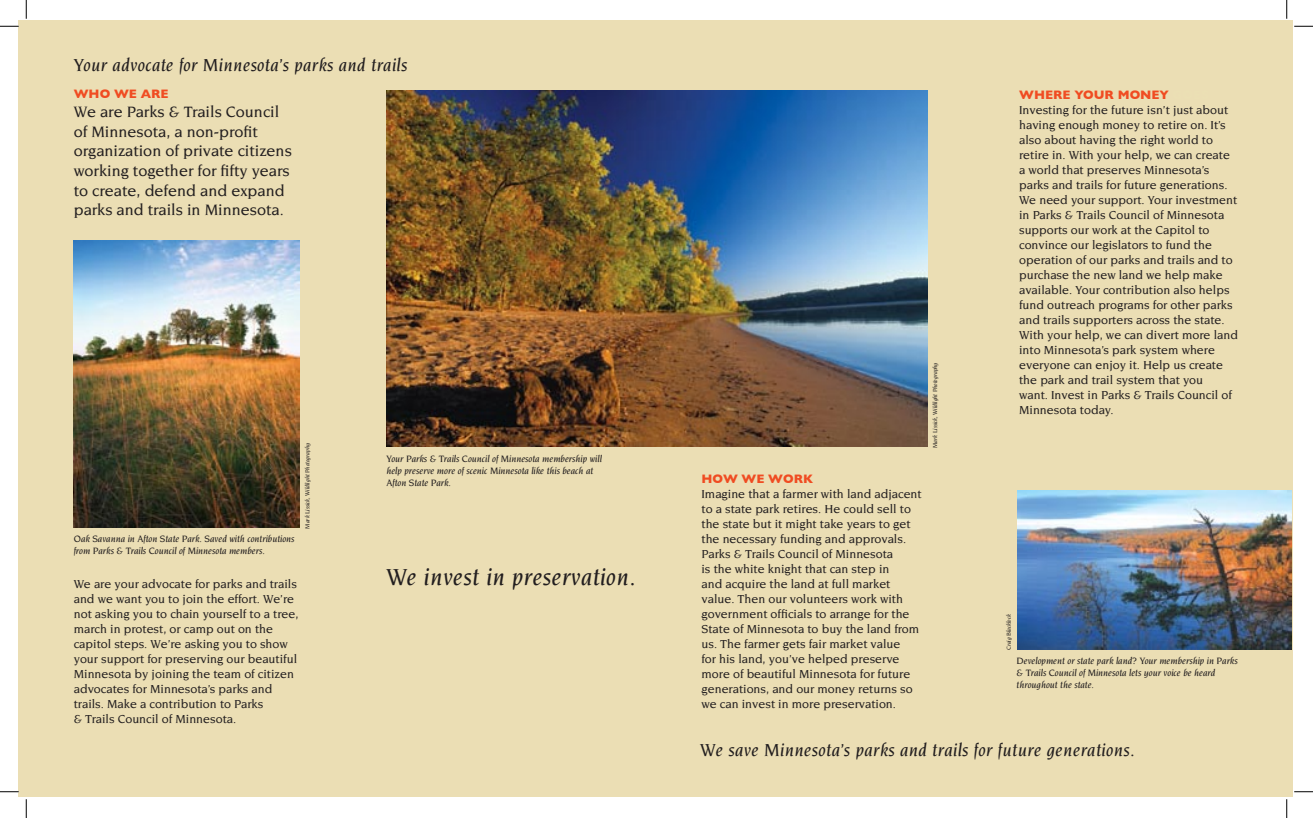
<style>
.page{position:relative;width:1313px;height:818px;background:#fff}
.page>*{position:absolute;margin:0;border:0;box-sizing:border-box;transform-origin:0 0}
.t1{font:italic 500 25px "Novarese";letter-spacing:.02em;color:#221e1f}
.t2{font:italic 500 18.75px "Novarese";letter-spacing:.02em;color:#221e1f}
.t3{font:500 16.25px/19.5px "Novarese";color:#221e1f}
.t4{font:500 12.5px/15px "Novarese";color:#221e1f}
.t5{font:700 12.5px "Gill Sans";color:#f04c22}
.t6{font:italic 500 10px/12px "Novarese";color:#221e1f}
.t7{font:italic 500 6.25px "Novarese";color:#221e1f}
.s1{color:#ebe0b4}
</style>
<div class="page">
<div style="left:19px;top:20px;width:1273px;height:776px;background:#ebdeb4"></div>
<img style="left:74px;top:240px;width:225px;height:288px">
<img style="left:386px;top:90px;width:541px;height:357px">
<img style="left:1017px;top:491px;width:274px;height:158px">
<svg style="left:0;top:25px;width:19px;height:2px"></svg>
<svg style="left:1294px;top:25px;width:18px;height:2px"></svg>
<svg style="left:0;top:790px;width:19px;height:2px"></svg>
<svg style="left:1294px;top:791px;width:18px;height:1px"></svg>
<svg style="left:25px;top:0;width:2px;height:19px"></svg>
<svg style="left:25px;top:799px;width:2px;height:19px"></svg>
<svg style="left:1286px;top:0;width:1px;height:19px"></svg>
<svg style="left:1286px;top:799px;width:1px;height:19px"></svg>
<p class="t2" style="left:74px;top:55px;width:335px">Your advocate for Minnesota’s parks and trails</p>
<p class="t5" style="left:74px;top:86px;width:96px">WHO WE ARE</p>
<p class="t3" style="left:74px;top:102px;width:220px">We are Parks &amp; Trails Council of Minnesota, a non-profit organization of private citizens working together for fifty years to create, defend and expand parks and trails in Minnesota.</p>
<p class="t6" style="left:74px;top:532px;width:222px">Oak Savanna in Afton State Park. Saved with contributions from Parks &amp; Trails Council of Minnesota members.</p>
<p class="t7" style="left:304px;top:528px;width:87px;rotate:-90deg">Mark Lissick, Wildlight Photography</p>
<p class="t4" style="left:74px;top:576px;width:226px">We are your advocate for parks and trails and we want you to join the effort. We’re not asking you to chain yourself to a tree, march in protest, or camp out on the capitol steps. We’re asking you to show your support for preserving our beautiful Minnesota by joining the team of citizen advocates for Minnesota’s parks and trails. Make a contribution to Parks<br>&amp; Trails Council of Minnesota.</p>
<p class="t6" style="left:386px;top:453px;width:217px">Your Parks &amp; Trails Council of Minnesota membership will help preserve more of scenic Minnesota like this beach at<br>Afton State Park.</p>
<p class="t1" style="left:386px;top:563px;width:251px">We invest in preservation.</p>
<p class="t5" style="left:701px;top:471px;width:113px">HOW WE WORK</p>
<p class="t4" style="left:701px;top:486px;width:222px">Imagine that a farmer with land adjacent to a state park retires. He could sell to the state but it might take years to get the necessary funding and approvals.<br>Parks &amp; Trails Council of Minnesota<br>is the white knight that can step in<br>and acquire the land at full market value. Then our volunteers work with government officials to arrange for the State of Minnesota to buy the land from us. The farmer gets fair market value<br>for his land, you’ve helped preserve more of beautiful Minnesota for future generations, and our money returns so we can invest in more preservation.</p>
<p class="t7" style="left:931px;top:448px;width:87px;rotate:-90deg">Mark Lissick, Wildlight Photography</p>
<p class="t5" style="left:1019px;top:87px;width:191px">WHERE YOUR MONEY <span class="s1">GOES</span></p>
<p class="t4" style="left:1019px;top:102px;width:220px">Investing for the future isn’t just about having enough money to retire on. It’s also about having the right world to retire in. With your help, we can create a world that preserves Minnesota’s parks and trails for future generations.<br>We need your support. Your investment in Parks &amp; Trails Council of Minnesota supports our work at the Capitol to convince our legislators to fund the operation of our parks and trails and to purchase the new land we help make available. Your contribution also helps fund outreach programs for other parks and trails supporters across the state.<br>With your help, we can divert more land into Minnesota’s park system where everyone can enjoy it. Help us create the park and trail system that you<br>want. Invest in Parks &amp; Trails Council of Minnesota today.</p>
<p class="t7" style="left:1005px;top:650px;width:37px;rotate:-90deg">Craig Blacklock</p>
<p class="t6" style="left:1016px;top:654px;width:223px">Development or state park land? Your membership in Parks &amp; Trails Council of Minnesota lets your voice be heard throughout the state.</p>
<p class="t2" style="left:700px;top:740px;width:436px">We save Minnesota’s parks and trails for future generations.</p>
</div>
